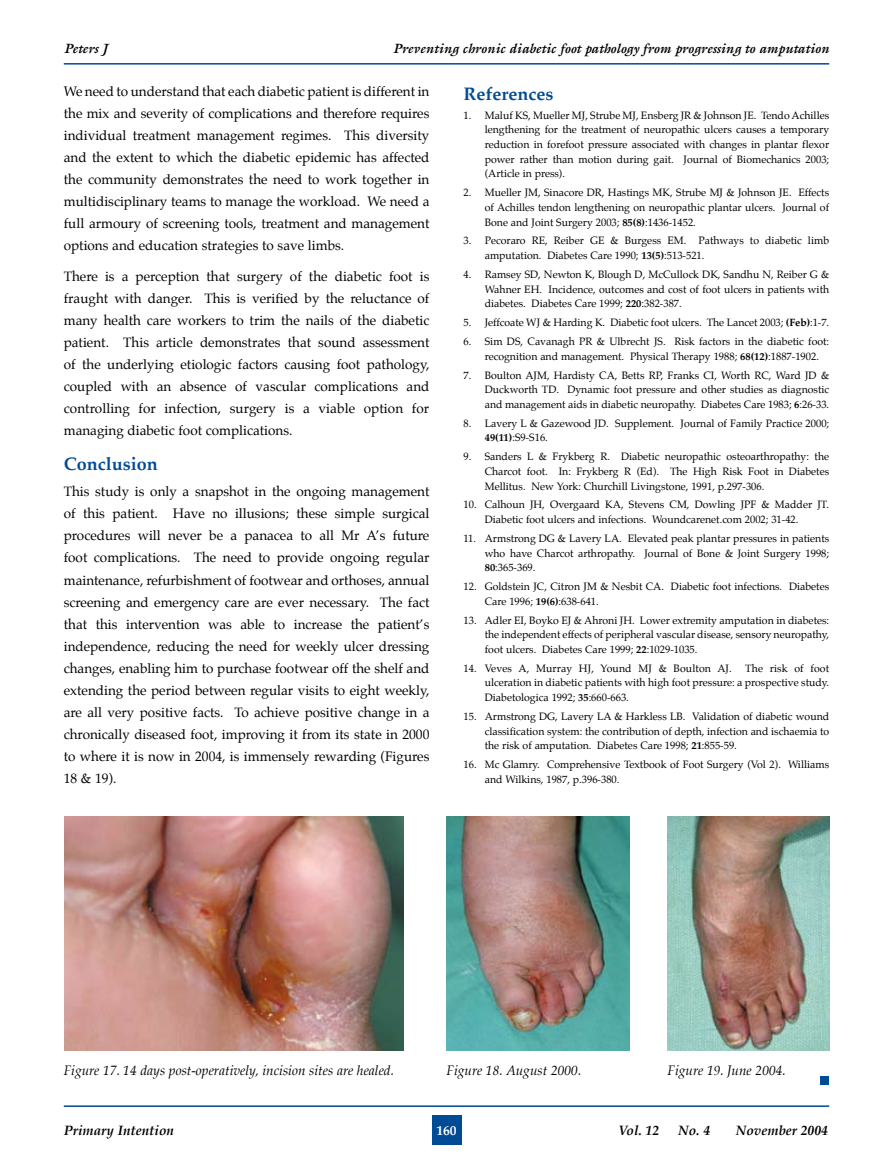
<style>
.page{position:relative;width:893px;height:1170px;background:#fff}
.page>*{position:absolute;margin:0;border:0;box-sizing:border-box;transform-origin:0 0}
.t1{font:700 18px "Palatino";color:#004b95}
.t2{font:13.5px/22px "Palatino";color:#000;text-align:justify}
.t3{font:italic 13.5px "Palatino";color:#000}
.t4{font:italic 700 13.5px "Galliard";color:#000}
.t5{font:italic 700 13.5px "Palatino";color:#000}
.t6{font:700 13.5px "Palatino";color:#fff}
.t7{font:10.5px/14.7px "Palatino";color:#000;text-align:justify}
.s1{font-weight:700}
</style>
<div class="page">
<div style="left:432px;top:1114px;width:29px;height:30px;background:#004b95"></div>
<hr style="left:64px;top:63px;width:765px;height:2px;background:#004b95">
<hr style="left:64px;top:1105px;width:765px;height:1px;background:#004b95">
<div style="left:821px;top:1076px;width:8px;height:8px;background:#004b95"></div>
<img style="left:64px;top:816px;width:340px;height:234px">
<img style="left:668px;top:816px;width:161px;height:234px">
<img style="left:446px;top:816px;width:183px;height:234px">
<p class="t4" style="left:64px;top:40px;width:46px">Peters J</p>
<p class="t4" style="left:393px;top:40px;width:438px">Preventing chronic diabetic foot pathology from progressing to amputation</p>
<h1 class="t1" style="left:463px;top:83px;width:91px">References</h1>
<p class="t7" style="left:485px;top:109px;width:346px;text-indent:-21px">1. Maluf KS, Mueller MJ, Strube MJ, Ensberg JR &amp; Johnson JE. Tendo Achilles lengthening for the treatment of neuropathic ulcers causes a temporary reduction in forefoot pressure associated with changes in plantar flexor power rather than motion during gait. Journal of Biomechanics 2003; (Article in press).</p>
<p class="t7" style="left:485px;top:186px;width:346px;text-indent:-21px">2. Mueller JM, Sinacore DR, Hastings MK, Strube MJ &amp; Johnson JE. Effects of Achilles tendon lengthening on neuropathic plantar ulcers. Journal of Bone and Joint Surgery 2003; <span class="s1">85(8)</span>:1436-1452.</p>
<p class="t7" style="left:485px;top:234px;width:346px;text-indent:-21px">3. Pecoraro RE, Reiber GE &amp; Burgess EM. Pathways to diabetic limb amputation. Diabetes Care 1990; <span class="s1">13(5)</span>:513-521.</p>
<p class="t7" style="left:485px;top:268px;width:346px;text-indent:-21px">4. Ramsey SD, Newton K, Blough D, McCullock DK, Sandhu N, Reiber G &amp; Wahner EH. Incidence, outcomes and cost of foot ulcers in patients with diabetes. Diabetes Care 1999; <span class="s1">220</span>:382-387.</p>
<p class="t7" style="left:463px;top:316px;width:367px">5. Jeffcoate WJ &amp; Harding K. Diabetic foot ulcers. The Lancet 2003; <span class="s1">(Feb)</span>:1-7.</p>
<p class="t7" style="left:485px;top:335px;width:346px;text-indent:-21px">6. Sim DS, Cavanagh PR &amp; Ulbrecht JS. Risk factors in the diabetic foot: recognition and management. Physical Therapy 1988; <span class="s1">68(12)</span>:1887-1902.</p>
<p class="t7" style="left:485px;top:368px;width:346px;text-indent:-21px">7. Boulton AJM, Hardisty CA, Betts RP, Franks CI, Worth RC, Ward JD &amp; Duckworth TD. Dynamic foot pressure and other studies as diagnostic and management aids in diabetic neuropathy. Diabetes Care 1983; <span class="s1">6</span>:26-33.</p>
<p class="t7" style="left:485px;top:416px;width:346px;text-indent:-21px">8. Lavery L &amp; Gazewood JD. Supplement. Journal of Family Practice 2000;<br><span class="s1">49(11)</span>:S9-S16.</p>
<p class="t7" style="left:485px;top:450px;width:346px;text-indent:-21px">9. Sanders L &amp; Frykberg R. Diabetic neuropathic osteoarthropathy: the Charcot foot. In: Frykberg R (Ed). The High Risk Foot in Diabetes Mellitus. New York: Churchill Livingstone, 1991, p.297-306.</p>
<p class="t7" style="left:485px;top:498px;width:346px;text-indent:-21px">10. Calhoun JH, Overgaard KA, Stevens CM, Dowling JPF &amp; Madder JT.<br>Diabetic foot ulcers and infections. Woundcarenet.com 2002; 31-42.</p>
<p class="t7" style="left:485px;top:532px;width:346px;text-indent:-21px">11. Armstrong DG &amp; Lavery LA. Elevated peak plantar pressures in patients who have Charcot arthropathy. Journal of Bone &amp; Joint Surgery 1998; <span class="s1">80</span>:365-369.</p>
<p class="t7" style="left:485px;top:580px;width:346px;text-indent:-21px">12. Goldstein JC, Citron JM &amp; Nesbit CA. Diabetic foot infections. Diabetes<br>Care 1996; <span class="s1">19(6)</span>:638-641.</p>
<p class="t7" style="left:485px;top:613px;width:346px;text-indent:-21px">13. Adler EI, Boyko EJ &amp; Ahroni JH. Lower extremity amputation in diabetes: the independent effects of peripheral vascular disease, sensory neuropathy, foot ulcers. Diabetes Care 1999; <span class="s1">22</span>:1029-1035.</p>
<p class="t7" style="left:463px;top:661px;width:270px">14. Veves A, Murray HJ, Yound MJ &amp; Boulton AJ.</p>
<p class="t2" style="left:64px;top:82px;width:367px">We need to understand that each diabetic patient is different in the mix and severity of complications and therefore requires individual treatment management regimes. This diversity and the extent to which the diabetic epidemic has affected the community demonstrates the need to work together in multidisciplinary teams to manage the workload. We need a full armoury of screening tools, treatment and management options and education strategies to save limbs.</p>
<p class="t2" style="left:64px;top:266px;width:367px">There is a perception that surgery of the diabetic foot is fraught with danger. This is verified by the reluctance of many health care workers to trim the nails of the diabetic patient. This article demonstrates that sound assessment of the underlying etiologic factors causing foot pathology, coupled with an absence of vascular complications and controlling for infection, surgery is a viable option for managing diabetic foot complications.</p>
<h1 class="t1" style="left:64px;top:453px;width:95px">Conclusion</h1>
<p class="t2" style="left:64px;top:482px;width:367px">This study is only a snapshot in the ongoing management of this patient. Have no illusions; these simple surgical procedures will never be a panacea to all Mr A’s future foot complications. The need to provide ongoing regular maintenance, refurbishment of footwear and orthoses, annual screening and emergency care are ever necessary. The fact that this intervention was able to increase the patient’s independence, reducing the need for weekly ulcer dressing changes, enabling him to purchase footwear off the shelf and extending the period between regular visits to eight weekly, are all very positive facts. To achieve positive change in a chronically diseased foot, improving it from its state in 2000 to where it is now in 2004, is immensely rewarding (Figures 18 &amp; 19).</p>
<p class="t7" style="left:485px;top:661px;width:346px;text-indent:260px">The risk of foot ulceration in diabetic patients with high foot pressure: a prospective study.<br>Diabetologica 1992; <span class="s1">35</span>:660-663.</p>
<p class="t7" style="left:485px;top:710px;width:346px;text-indent:-21px">15. Armstrong DG, Lavery LA &amp; Harkless LB. Validation of diabetic wound classification system: the contribution of depth, infection and ischaemia to the risk of amputation. Diabetes Care 1998; <span class="s1">21</span>:855-59.</p>
<p class="t7" style="left:485px;top:758px;width:346px;text-indent:-21px">16. Mc Glamry. Comprehensive Textbook of Foot Surgery (Vol 2). Williams and Wilkins, 1987, p.396-380.</p>
<p class="t3" style="left:64px;top:1061px;width:332px">Figure 17. 14 days post-operatively, incision sites are healed.</p>
<p class="t3" style="left:446px;top:1061px;width:136px">Figure 18. August 2000.</p>
<p class="t3" style="left:668px;top:1061px;width:120px">Figure 19. June 2004.</p>
<p class="t5" style="left:64px;top:1122px;width:112px">Primary Intention</p>
<p class="t6" style="left:436px;top:1122px;width:22px">160</p>
<p class="t5" style="left:618px;top:1122px;width:42px">Vol. 12</p>
<p class="t5" style="left:678px;top:1122px;width:33px">No. 4</p>
<p class="t5" style="left:736px;top:1122px;width:93px">November 2004</p>
</div>
